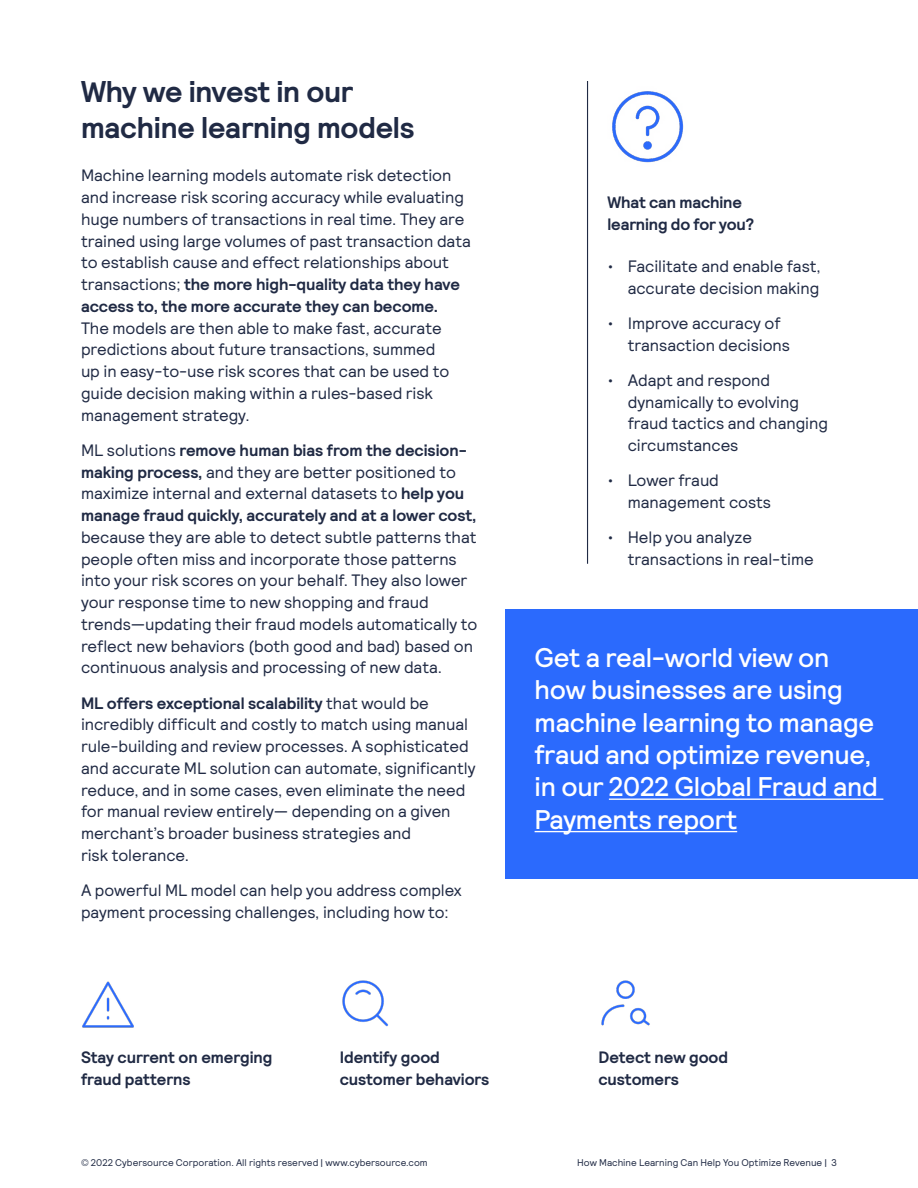
<style>
.page{position:relative;width:918px;height:1188px;background:#fff}
.page>*{position:absolute;margin:0;border:0;box-sizing:border-box;transform-origin:0 0}
.LG_Blue_Title{font:700 30px/36px "Relative Pro";letter-spacing:-.01em;color:#202a44}
.sidebar_header{font:500 27px/32.4px "Relative Pro";letter-spacing:-.01em;color:#fff}
.body_copy{font:16.5px/21.8px "Relative Pro";letter-spacing:-.005em;color:#202a44}
.body_copy-2{font:700 16.5px/21.8px "Relative Pro";letter-spacing:-.005em;color:#202a44}
.sidebar_header-2{font:700 16.5px/21.8px "Relative Pro";letter-spacing:-.01em;color:#202a44}
.t1{font:9.75px "Relative Pro";color:#202a44}
.s1{font-weight:700}
</style>
<div class="page">
<hr style="left:587px;top:81px;width:1px;height:483px;background:#202a44">
<div style="left:505px;top:610px;width:413px;height:269px;background:#2b6afd"></div>
<hr style="left:609px;top:799px;width:274px;height:1px;background:#fff">
<hr style="left:535px;top:831px;width:202px;height:1px;background:#fff">
<img style="left:612px;top:91px;width:72px;height:72px">
<img style="left:82px;top:981px;width:52px;height:47px">
<img style="left:342px;top:980px;width:46px;height:47px">
<img style="left:601px;top:980px;width:49px;height:46px">
<h2 class="LG_Blue_Title" style="left:81px;top:74px;width:335px">Why we invest in our machine learning models</h2>
<p class="body_copy" style="left:81px;top:165px;width:391px">Machine learning models automate risk detection and increase risk scoring accuracy while evaluating huge numbers of transactions in real time. They are trained using large volumes of past transaction data to establish cause and effect relationships about transactions; <span class="s1">the more high-quality data they have access to, the more accurate they can become.<br></span>The models are then able to make fast, accurate predictions about future transactions, summed<br>up in easy-to-use risk scores that can be used to guide decision making within a rules-based risk management strategy.</p>
<p class="body_copy" style="left:81px;top:439px;width:398px">ML solutions <span class="s1">remove human bias from the decision&shy;making process,</span> and they are better positioned to maximize internal and external datasets to <span class="s1">help you manage fraud quickly, accurately and at a lower cost, </span>because they are able to detect subtle patterns that people often miss and incorporate those patterns into your risk scores on your behalf. They also lower your response time to new shopping and fraud trends—updating their fraud models automatically to reflect new behaviors (both good and bad) based on continuous analysis and processing of new data.</p>
<p class="body_copy" style="left:81px;top:692px;width:396px"><span class="s1">ML offers exceptional scalability</span> that would be incredibly difficult and costly to match using manual rule-building and review processes. A sophisticated and accurate ML solution can automate, significantly reduce, and in some cases, even eliminate the need for manual review entirely— depending on a given merchant’s broader business strategies and<br>risk tolerance.</p>
<p class="body_copy" style="left:81px;top:880px;width:382px">A powerful ML model can help you address complex payment processing challenges, including how to:</p>
<p class="sidebar_header-2" style="left:608px;top:192px;width:148px">What can machine learning do for you?</p>
<p class="body_copy" style="left:608px;top:255px;width:215px;text-align:right">• Facilitate and enable fast, accurate decision making</p>
<p class="body_copy" style="left:628px;top:312px;width:164px;text-indent:-20px">• Improve accuracy of transaction decisions</p>
<p class="body_copy" style="left:628px;top:369px;width:202px;text-indent:-20px">• Adapt and respond dynamically to evolving fraud tactics and changing circumstances</p>
<p class="body_copy" style="left:628px;top:470px;width:145px;text-indent:-20px">• Lower fraud management costs</p>
<p class="body_copy" style="left:628px;top:527px;width:188px;text-indent:-20px">• Help you analyze transactions in real-time</p>
<p class="sidebar_header" style="left:535px;top:642px;width:345px">Get a real-world view on how businesses are using machine learning to manage fraud and optimize revenue, in our 2022 Global Fraud and<br>Payments report</p>
<p class="body_copy-2" style="left:81px;top:1046px;width:193px">Stay current on emerging fraud patterns</p>
<p class="body_copy-2" style="left:340px;top:1046px;width:151px">Identify good customer behaviors</p>
<p class="body_copy-2" style="left:598px;top:1046px;width:131px">Detect new good customers</p>
<p class="t1" style="left:81px;top:1157px;width:348px">© 2022 Cybersource Corporation. All rights reserved | www.cybersource.com</p>
<p class="t1" style="left:577px;top:1157px;width:261px">How Machine Learning Can Help You Optimize Revenue | 3</p>
</div>
